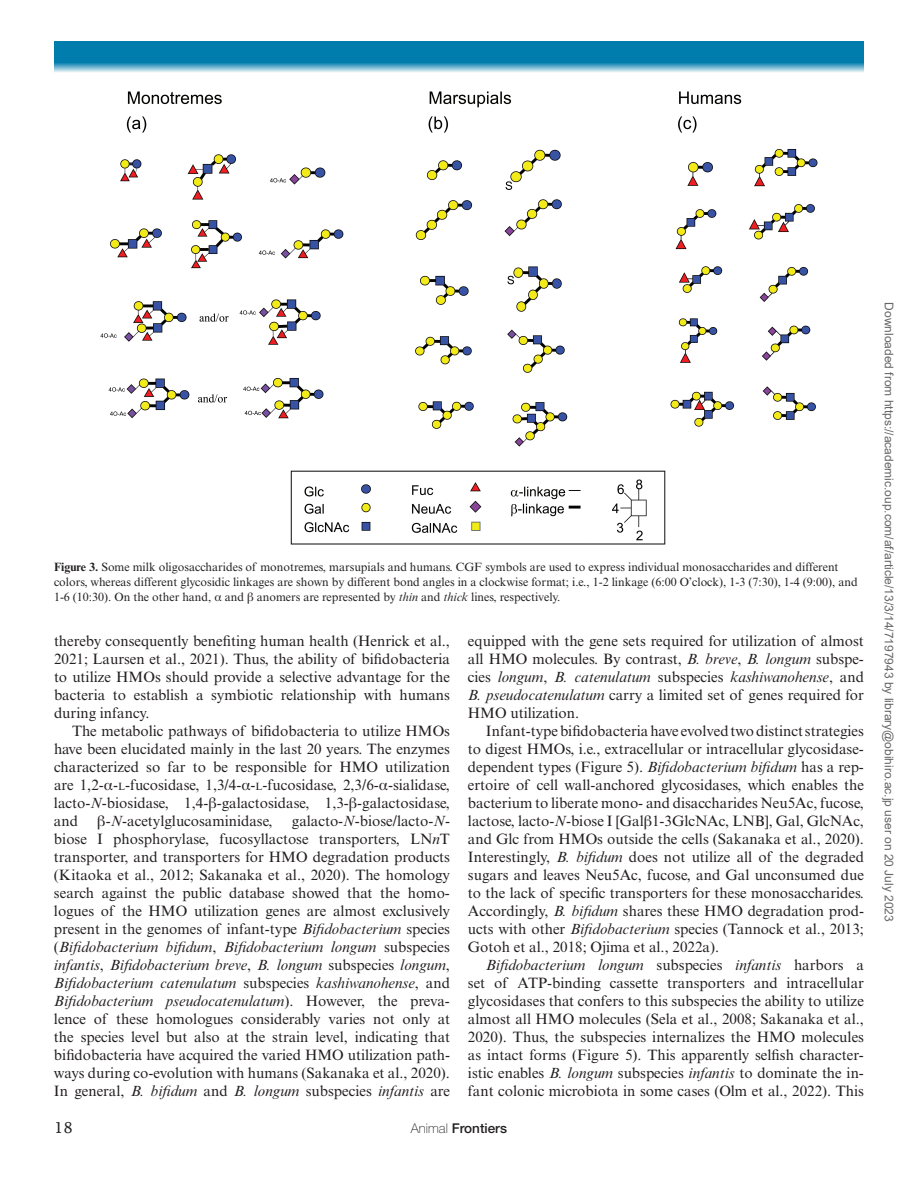
<style>
.page{position:relative;width:918px;height:1188px;background:#fff}
.page>*{position:absolute;margin:0;border:0;box-sizing:border-box;transform-origin:0 0}
.t1{font:15px/18px "Times New Roman MT Std";color:#231f20;text-align:justify}
.t2{font:15px "Lucida Std";color:#231f20}
.t3{font:500 13.5px "Helvetica Neue LT Std";color:#231f20}
.t4{font:12px/15px "Times New Roman MT Std";color:#231f20}
.t5{font:12px "Arial";color:#666}
.s1{font-weight:700}
.s2{font-family:"Gandhari Unicode"}
.s3{font-style:italic}
.s4{font-size:10.5px}
.s5{font-weight:100}
</style>
<div class="page">
<svg style="left:54px;top:41px;width:810px;height:31px;background:#238eb8"></svg>
<img style="left:100px;top:91px;width:718px;height:454px">
<p class="t4" style="left:54px;top:559px;width:805px"><span class="s1">Figure 3.</span> Some milk oligosaccharides of monotremes, marsupials and humans. CGF symbols are used to express individual monosaccharides and different colors, whereas different glycosidic linkages are shown by different bond angles in a clockwise format; i.e., 1-2 linkage (6:00 O’clock), 1-3 (7:30), 1-4 (9:00), and<br>1-6 (10:30). On the other hand, <span class="s2">α</span> and <span class="s2">β</span> anomers are represented by <span class="s3">thin</span> and <span class="s3">thick</span> lines, respectively.</p>
<p class="t1" style="left:54px;top:632px;width:398px">thereby consequently benefiting human health (Henrick et al., 2021; Laursen et al., 2021). Thus, the ability of bifidobacteria to utilize HMOs should provide a selective advantage for the bacteria to establish a symbiotic relationship with humans during infancy.</p>
<p class="t1" style="left:54px;top:722px;width:398px;text-indent:18px">The metabolic pathways of bifidobacteria to utilize HMOs have been elucidated mainly in the last 20 years. The enzymes characterized so far to be responsible for HMO utilization are 1,2-<span class="s2">α</span>-<span class="s4">l</span>-fucosidase, 1,3/4-<span class="s2">α</span>-<span class="s4">l</span>-fucosidase, 2,3/6-<span class="s2">α</span>-sialidase, lacto-<span class="s3">N</span>-biosidase, 1,4-<span class="s2">β</span>-galactosidase, 1,3-<span class="s2">β</span>-galactosidase, and</p>
<p class="t1" style="left:54px;top:812px;width:398px;text-indent:238px">galacto-<span class="s3">N</span>-biose/lacto-<span class="s3">N&shy;</span>biose I phosphorylase, fucosyllactose transporters, LN<span class="s3">n</span>T transporter, and transporters for HMO degradation products (Kitaoka et al., 2012; Sakanaka et al., 2020). The homology search against the public database showed that the homo&shy;logues of the HMO utilization genes are almost exclusively present in the genomes of infant-type <span class="s3">Bifidobacterium</span> species (<span class="s3">Bifidobacterium bifidum</span>, <span class="s3">Bifidobacterium longum</span> subspecies <span class="s3">infantis</span>, <span class="s3">Bifidobacterium breve</span>, <span class="s3">B. longum</span> subspecies <span class="s3">longum</span>, <span class="s3">Bifidobacterium catenulatum</span> subspecies <span class="s3">kashiwanohense</span>, and <span class="s3">Bifidobacterium pseudocatenulatum</span>). However, the preva&shy;lence of these homologues considerably varies not only at the species level but also at the strain level, indicating that bifidobacteria have acquired the varied HMO utilization path&shy;ways during co-evolution with humans (Sakanaka et al., 2020).<br>In general, <span class="s3">B. bifidum</span> and <span class="s3">B. longum</span> subspecies <span class="s3">infantis</span> are</p>
<p class="t1" style="left:97px;top:812px;width:177px"><span class="s2">β</span>-<span class="s3">N</span>-acetylglucosaminidase,</p>
<p class="t1" style="left:468px;top:632px;width:397px">equipped with the gene sets required for utilization of almost all HMO molecules. By contrast, <span class="s3">B. breve</span>, <span class="s3">B. longum</span> subspe&shy;cies <span class="s3">longum</span>, <span class="s3">B. catenulatum</span> subspecies <span class="s3">kashiwanohense</span>, and <span class="s3">B. pseudocatenulatum</span> carry a limited set of genes required for HMO utilization.</p>
<p class="t1" style="left:468px;top:722px;width:398px;text-indent:18px">Infant-type bifidobacteria have evolved two distinct strategies to digest HMOs, i.e., extracellular or intracellular glycosidase&shy;dependent types (Figure 5). <span class="s3">Bifidobacterium bifidum</span> has a rep&shy;ertoire of cell wall-anchored glycosidases, which enables the bacterium to liberate mono- and disaccharides Neu5Ac, fucose, lactose, lacto-<span class="s3">N</span>-biose I [Gal<span class="s2">β</span>1-3GlcNAc, LNB], Gal, GlcNAc, and Glc from HMOs outside the cells (Sakanaka et al., 2020).<br>Interestingly, <span class="s3">B. bifidum</span> does not utilize all of the degraded sugars and leaves Neu5Ac, fucose, and Gal unconsumed due to the lack of specific transporters for these monosaccharides.<br>Accordingly, <span class="s3">B. bifidum</span> shares these HMO degradation prod&shy;ucts with other <span class="s3">Bifidobacterium</span> species (Tannock et al., 2013; Gotoh et al., 2018; Ojima et al., 2022a).</p>
<p class="t1" style="left:468px;top:956px;width:398px;text-indent:18px"><span class="s3">Bifidobacterium longum</span> subspecies <span class="s3">infantis</span> harbors a set of ATP-binding cassette transporters and intracellular glycosidases that confers to this subspecies the ability to utilize almost all HMO molecules (Sela et al., 2008; Sakanaka et al., 2020). Thus, the subspecies internalizes the HMO molecules as intact forms (Figure 5). This apparently selfish character&shy;istic enables <span class="s3">B. longum</span> subspecies <span class="s3">infantis</span> to dominate the in&shy;fant colonic microbiota in some cases (Olm et al., 2022). This</p>
<p class="t2" style="left:54px;top:1118px;width:20px">18</p>
<p class="t3" style="left:411px;top:1120px;width:98px"><span class="s5">Animal</span> Frontiers</p>
<p class="t5" style="left:893px;top:302px;width:621px;rotate:90deg">Downloaded from https://academic.oup.com/af/article/13/3/14/7197943 by library@obihiro.ac.jp user on 20 July 2023</p>
</div>
